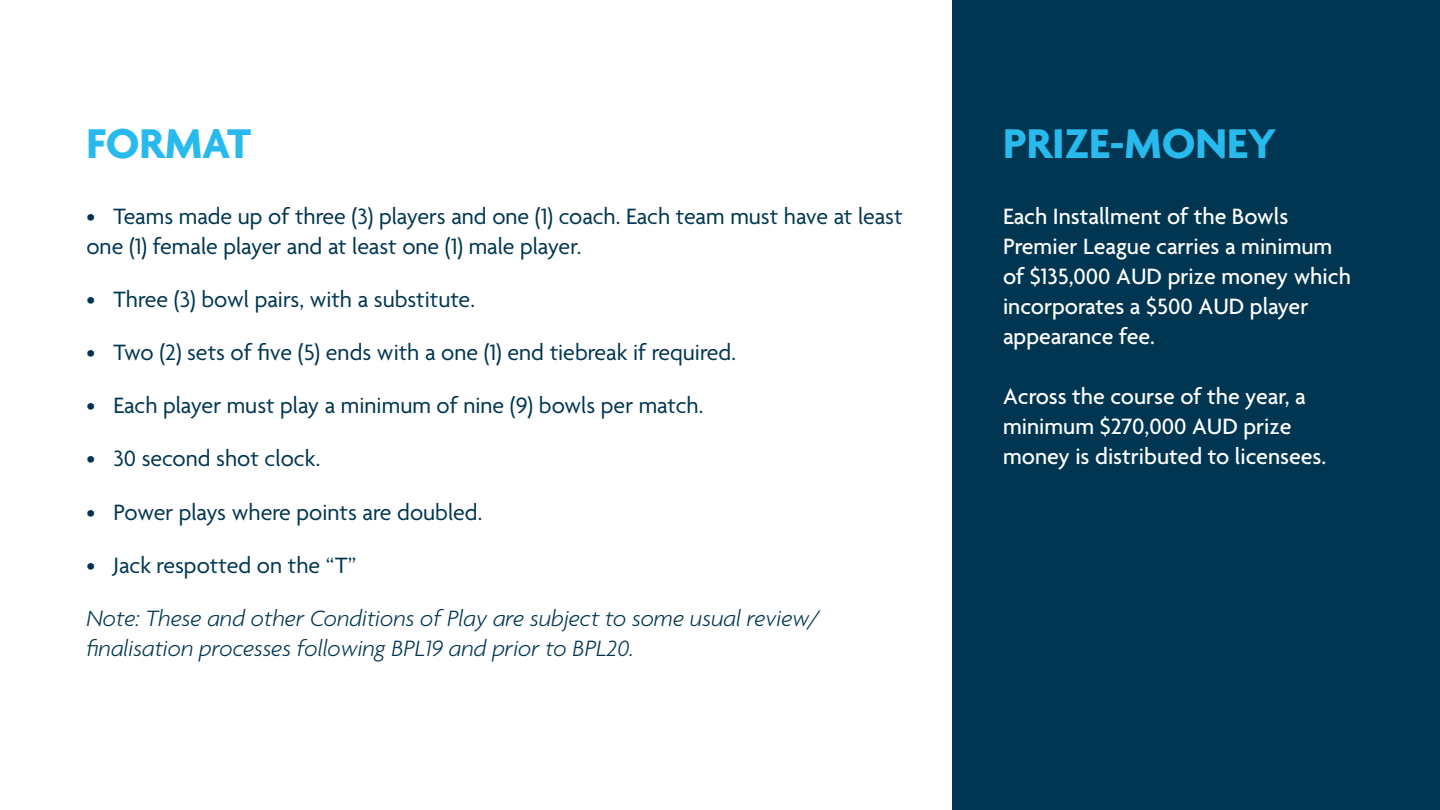
<style>
.page{position:relative;width:1440px;height:810px;background:#fff}
.page>*{position:absolute;margin:0;border:0;box-sizing:border-box;transform-origin:0 0}
.t1{font:700 45px "Agenda";color:#28baed}
.Body_Copy{font:24px/30px "Agenda";color:#003651}
.Body_copy_24{font:500 24px/30px "Agenda";color:#fff}
.Body_Copy-2{font:italic 300 24px/30px "Agenda";color:#003651}
</style>
<div class="page">
<div style="left:953px;top:0;width:487px;height:810px;background:#003651"></div>
<h4 class="t1" style="left:86px;top:119px;width:166px">FORMAT</h4>
<p class="Body_Copy" style="left:86px;top:202px;width:818px">• Teams made up of three (3) players and one (1) coach. Each team must have at least one (1) female player and at least one (1) male player.</p>
<p class="Body_Copy" style="left:86px;top:286px;width:390px">• Three (3) bowl pairs, with a substitute.</p>
<p class="Body_Copy" style="left:86px;top:339px;width:651px">• Two (2) sets of five (5) ends with a one (1) end tiebreak if required.</p>
<p class="Body_Copy" style="left:86px;top:392px;width:618px">• Each player must play a minimum of nine (9) bowls per match.</p>
<p class="Body_Copy" style="left:86px;top:445px;width:235px">• 30 second shot clock.</p>
<p class="Body_Copy" style="left:86px;top:498px;width:397px">• Power plays where points are doubled.</p>
<p class="Body_Copy" style="left:86px;top:552px;width:271px">• Jack respotted on the “T”</p>
<p class="Body_Copy-2" style="left:86px;top:603px;width:735px">Note: These and other Conditions of Play are subject to some usual review/ finalisation processes following BPL19 and prior to BPL20.</p>
<h4 class="t1" style="left:1003px;top:119px;width:275px">PRIZE-MONEY</h4>
<p class="Body_copy_24" style="left:1003px;top:202px;width:349px">Each Installment of the Bowls<br>Premier League carries a minimum of $135,000 AUD prize money which incorporates a $500 AUD player appearance fee.</p>
<p class="Body_copy_24" style="left:1003px;top:382px;width:325px">Across the course of the year, a minimum $270,000 AUD prize money is distributed to licensees.</p>
</div>
